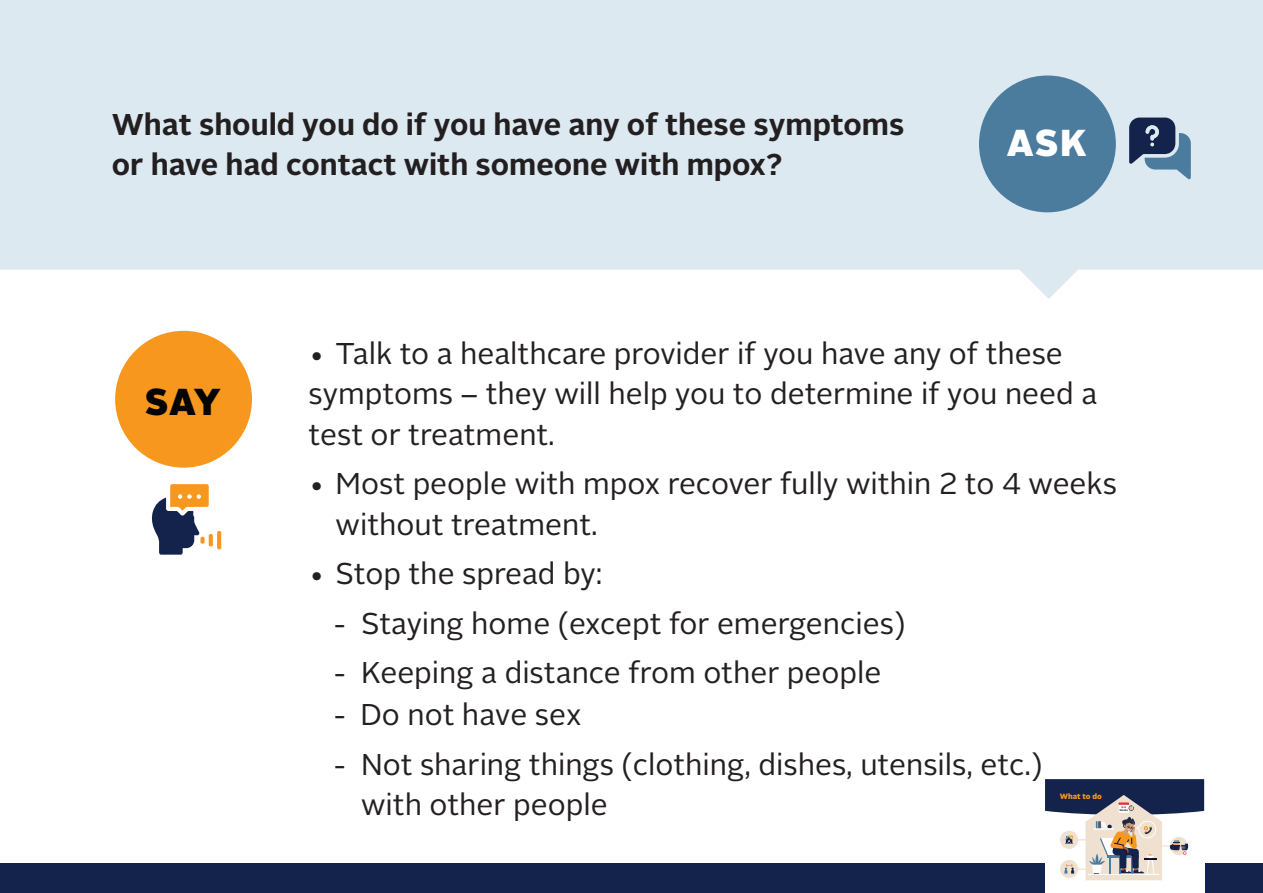
<style>
.page{position:relative;width:1263px;height:893px;background:#fff}
.page>*{position:absolute;margin:0;border:0;box-sizing:border-box;transform-origin:0 0}
.t1{font:900 37.5px "Alright Sans";color:#fff}
.t2{font:900 37.5px "Alright Sans";color:#040503}
.t3{font:30px/40.5px "Alright Sans";color:#242021}
.t4{font:700 30px/40.5px "Alright Sans";color:#231f20}
.t5{font:900 7.5px "Alright Sans";color:#f7971d}
.t6{font:700 2.7px/3px "Alright Sans";color:#231f20;text-align:center}
</style>
<div class="page">
<svg style="left:0;top:0;width:1263px;height:299px;background:#dfebf1"></svg>
<div style="left:979px;top:76px;width:137px;height:136px;background:#4b7c9e;border-radius:50%"></div>
<svg style="left:1129px;top:118px;width:62px;height:61px;background:#667c97"></svg>
<svg style="left:151px;top:484px;width:70px;height:71px"></svg>
<div style="left:115px;top:331px;width:137px;height:137px;background:#f7971d;border-radius:50%"></div>
<div style="left:0;top:863px;width:1263px;height:30px;background:#14234b"></div>
<div style="left:1045px;top:779px;width:159px;height:114px;background:#fff"></div>
<svg style="left:1045px;top:779px;width:159px;height:101px"></svg>
<p class="t4" style="left:112px;top:104px;width:794px">What should you do if you have any of these symptoms or have had contact with someone with mpox?</p>
<p class="t1" style="left:1007px;top:116px;width:81px">ASK</p>
<p class="t2" style="left:145px;top:375px;width:78px">SAY</p>
<p class="t3" style="left:309px;top:334px;width:790px">• Talk to a healthcare provider if you have any of these symptoms – they will help you to determine if you need a test or treatment.</p>
<p class="t3" style="left:336px;top:464px;width:783px;text-indent:-27px">• Most people with mpox recover fully within 2 to 4 weeks without treatment.</p>
<p class="t3" style="left:309px;top:554px;width:295px">• Stop the spread by:</p>
<p class="t3" style="left:334px;top:604px;width:573px">- Staying home (except for emergencies)</p>
<p class="t3" style="left:334px;top:653px;width:549px">- Keeping a distance from other people</p>
<p class="t3" style="left:334px;top:695px;width:249px">- Do not have sex</p>
<p class="t3" style="left:361px;top:744px;width:683px;text-indent:-27px">- Not sharing things (clothing, dishes, utensils, etc.) with other people</p>
<p class="t5" style="left:1060px;top:791px;width:43px">What to do</p>
<p class="t6" style="left:1119px;top:805px;width:10px">2-4<br>Weeks</p>
</div>
